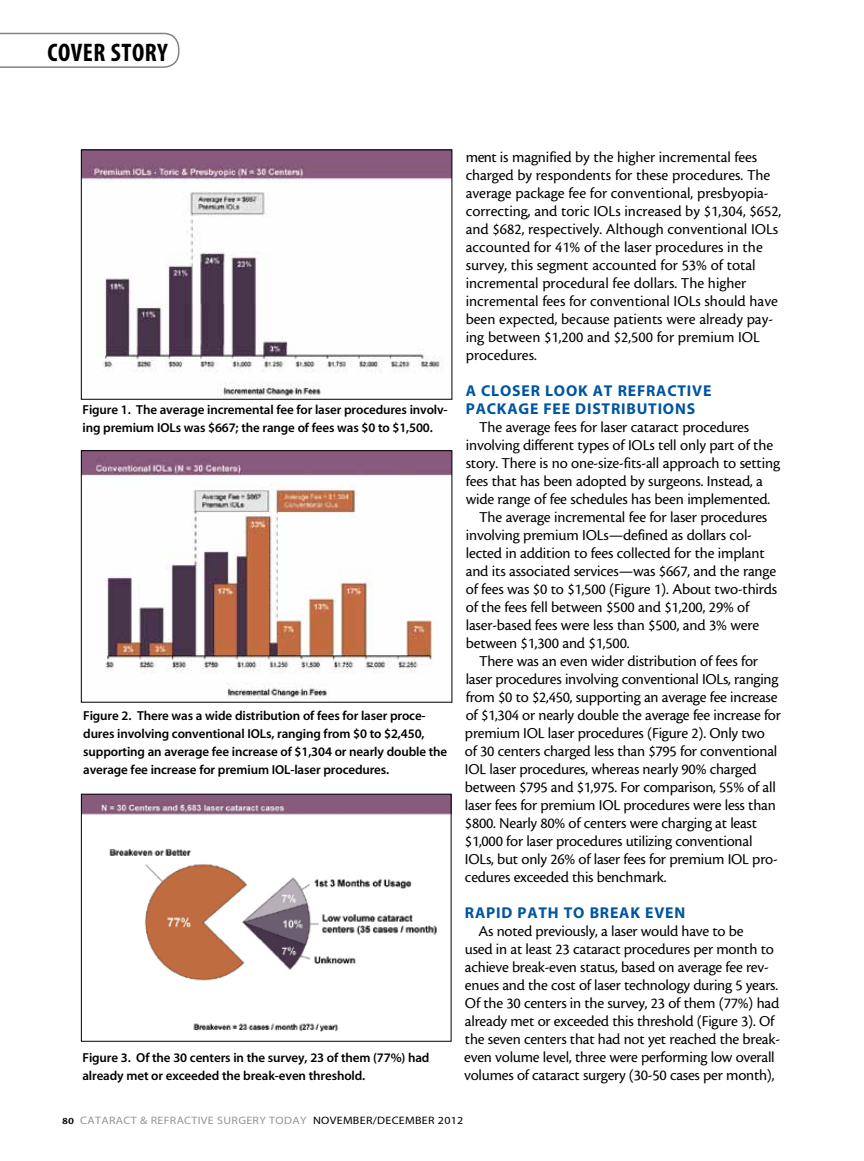
<style>
.page{position:relative;width:864px;height:1161px;background:#fff}
.page>*{position:absolute;margin:0;border:0;box-sizing:border-box;transform-origin:0 0}
.t1{font:25.5px "Myriad MM 700 300";letter-spacing:.02em;color:#000}
.t2{font:15.75px/18px "Cronos MM 408 10";letter-spacing:-.01em;color:#000}
.t3{font:15.75px/18px "Myriad MM 700 600";letter-spacing:.05em;color:#00559f}
.t4{font:13.05px/18px "Myriad MM 565 600";letter-spacing:-.01em;color:#000}
.t5{font:10.8px "Myriad MM 400 600";letter-spacing:.025em;color:#939598;scale:1.11 1}
.s1{font-family:"Cronos MM 574 8";font-size:10.2px;color:#000}
.s2{color:#000}
</style>
<div class="page">
<svg style="left:0;top:33px;width:179px;height:35px"></svg>
<img style="left:83px;top:152px;width:367px;height:246px">
<div style="left:81px;top:150px;width:371px;height:250px;border:1px solid #000"></div>
<img style="left:83px;top:452px;width:367px;height:248px">
<div style="left:81px;top:450px;width:371px;height:253px;border:1px solid #000"></div>
<img style="left:83px;top:796px;width:367px;height:236px">
<div style="left:81px;top:794px;width:371px;height:248px;border:1px solid #000"></div>
<h1 class="t1" style="left:48px;top:40px;width:122px">COVER STORY</h1>
<p class="t4" style="left:82px;top:401px;width:367px">Figure 1. The average incremental fee for laser procedures involv&shy;ing premium IOLs was $667; the range of fees was $0 to $1,500.</p>
<p class="t4" style="left:83px;top:707px;width:366px">Figure 2. There was a wide distribution of fees for laser proce&shy;dures involving conventional IOLs, ranging from $0 to $2,450, supporting an average fee increase of $1,304 or nearly double the average fee increase for premium IOL-laser procedures.</p>
<p class="t4" style="left:82px;top:1049px;width:349px">Figure 3. Of the 30 centers in the survey, 23 of them (77%) had already met or exceeded the break-even threshold.</p>
<p class="t2" style="left:466px;top:148px;width:317px">ment is magnified by the higher incremental fees charged by respondents for these procedures. The average package fee for conventional, presbyopia&shy;correcting, and toric IOLs increased by $1,304, $652, and $682, respectively. Although conventional IOLs accounted for 41% of the laser procedures in the survey, this segment accounted for 53% of total incremental procedural fee dollars. The higher incremental fees for conventional IOLs should have been expected, because patients were already pay&shy;ing between $1,200 and $2,500 for premium IOL procedures.</p>
<p class="t3" style="left:466px;top:383px;width:247px">A CLOSER LOOK AT REFRACTIVE<br>PACKAGE FEE DISTRIBUTIONS</p>
<p class="t2" style="left:479px;top:418px;width:272px">The average fees for laser cataract procedures</p>
<p class="t2" style="left:466px;top:436px;width:309px">involving different types of IOLs tell only part of the</p>
<p class="t2" style="left:466px;top:454px;width:316px">story. There is no one-size-fits-all approach to setting</p>
<p class="t2" style="left:466px;top:472px;width:299px">fees that has been adopted by surgeons. Instead, a</p>
<p class="t2" style="left:466px;top:490px;width:306px">wide range of fee schedules has been implemented.</p>
<p class="t2" style="left:479px;top:508px;width:290px">The average incremental fee for laser procedures</p>
<p class="t2" style="left:466px;top:526px;width:288px">involving premium IOLs—defined as dollars col-</p>
<p class="t2" style="left:466px;top:544px;width:301px">lected in addition to fees collected for the implant</p>
<p class="t2" style="left:466px;top:562px;width:312px">and its associated services—was $667, and the range</p>
<p class="t2" style="left:466px;top:580px;width:313px">of fees was $0 to $1,500 (Figure 1). About two-thirds</p>
<p class="t2" style="left:466px;top:598px;width:285px">of the fees fell between $500 and $1,200, 29% of</p>
<p class="t2" style="left:466px;top:616px;width:295px">laser-based fees were less than $500, and 3% were</p>
<p class="t2" style="left:466px;top:634px;width:165px">between $1,300 and $1,500.</p>
<p class="t2" style="left:479px;top:652px;width:280px">There was an even wider distribution of fees for</p>
<p class="t2" style="left:466px;top:670px;width:314px">laser procedures involving conventional IOLs, ranging</p>
<p class="t2" style="left:466px;top:688px;width:313px">from $0 to $2,450, supporting an average fee increase</p>
<p class="t2" style="left:466px;top:706px;width:317px">of $1,304 or nearly double the average fee increase for</p>
<p class="t2" style="left:465px;top:724px;width:301px">premium IOL laser procedures (Figure 2). Only two</p>
<p class="t2" style="left:465px;top:742px;width:314px">of 30 centers charged less than $795 for conventional</p>
<p class="t2" style="left:465px;top:760px;width:293px">IOL laser procedures, whereas nearly 90% charged</p>
<p class="t2" style="left:465px;top:778px;width:312px">between $795 and $1,975. For comparison, 55% of all</p>
<p class="t2" style="left:465px;top:796px;width:312px">laser fees for premium IOL procedures were less than</p>
<p class="t2" style="left:465px;top:815px;width:294px">$800. Nearly 80% of centers were charging at least</p>
<p class="t2" style="left:465px;top:833px;width:289px">$1,000 for laser procedures utilizing conventional</p>
<p class="t2" style="left:465px;top:851px;width:314px">IOLs, but only 26% of laser fees for premium IOL pro-</p>
<p class="t2" style="left:465px;top:869px;width:203px">cedures exceeded this benchmark.</p>
<p class="t3" style="left:465px;top:905px;width:222px">RAPID PATH TO BREAK EVEN</p>
<p class="t2" style="left:464px;top:923px;width:317px;text-indent:14px">As noted previously, a laser would have to be<br>used in at least 23 cataract procedures per month to achieve break-even status, based on average fee rev&shy;enues and the cost of laser technology during 5 years.<br>Of the 30 centers in the survey, 23 of them (77%) had already met or exceeded this threshold (Figure 3). Of the seven centers that had not yet reached the break&shy;even volume level, three were performing low overall volumes of cataract surgery (30-50 cases per month),</p>
<p class="t5" style="left:62px;top:1115px;width:363px"><span class="s1">80</span> CATARACT &amp; REFRACTIVE SURGERY TODAY <span class="s2">NOVEMBER/DECEMBER 2012</span></p>
</div>
